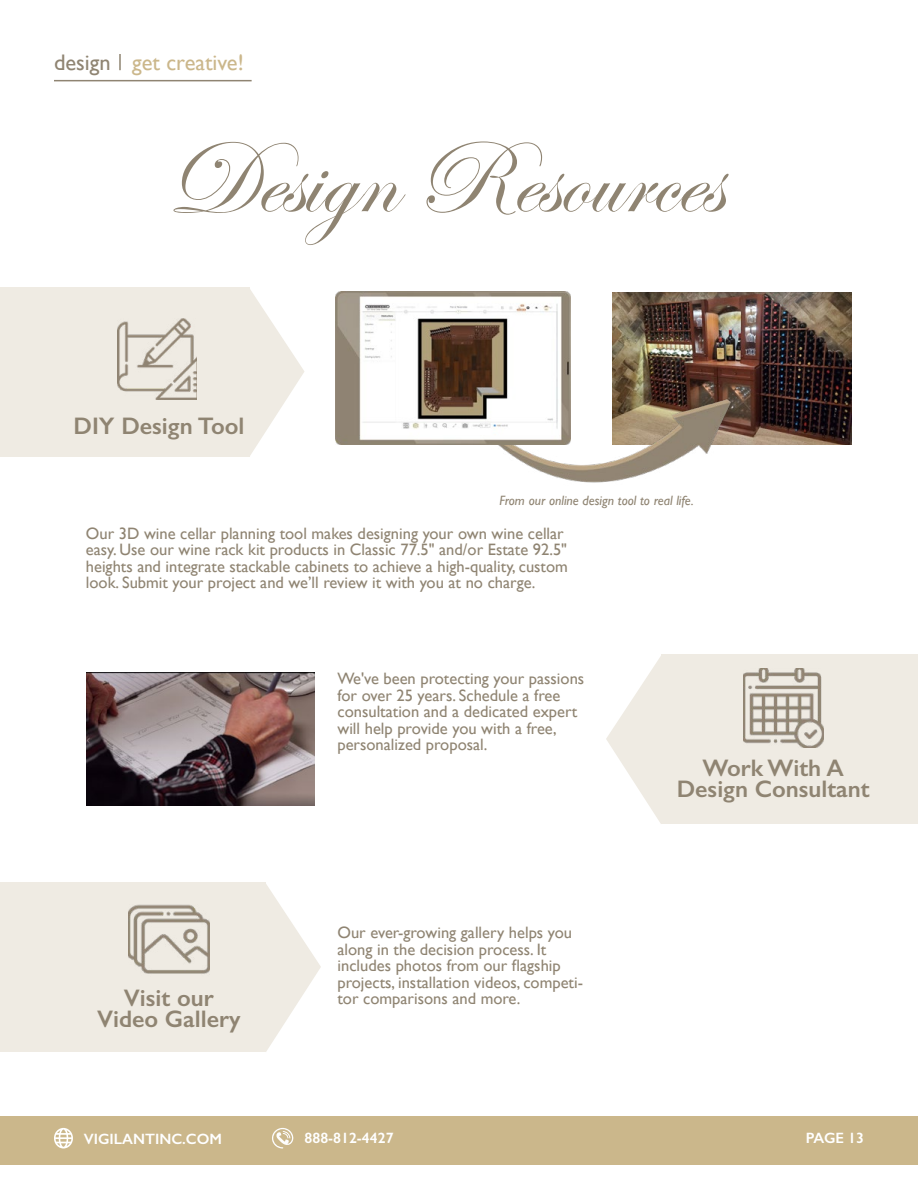
<style>
.page{position:relative;width:918px;height:1188px;background:#fff}
.page>*{position:absolute;margin:0;border:0;box-sizing:border-box;transform-origin:0 0}
.t1{font:105px "Edwardian Script ITC";color:#8f8472}
.t2{font:600 24px/21px "Gill Sans";color:#8f8472;text-align:center}
.t3{font:22.5px "Gill Sans";color:#cbb78b}
.t4{font:16.5px/16.5px "Gill Sans";color:#8f8472}
.t5{font:600 15px "Gill Sans";color:#fff}
.t6{font:italic 13.5px "Gill Sans";color:#8f8472}
.s1{color:#8f8472}
.s2{color:#908473}
</style>
<div class="page">
<svg style="left:249px;top:288px;width:56px;height:169px"></svg>
<div style="left:0;top:287px;width:249px;height:170px;background:#efebe3"></div>
<img style="left:612px;top:293px;width:240px;height:152px">
<hr style="left:54px;top:80px;width:198px;height:1px;background:#8f8472">
<svg style="left:119px;top:54px;width:2px;height:16px"></svg>
<svg style="left:266px;top:884px;width:55px;height:168px"></svg>
<div style="left:0;top:883px;width:266px;height:169px;background:#efebe3"></div>
<img style="left:128px;top:904px;width:81px;height:70px">
<img style="left:117px;top:318px;width:80px;height:81px">
<svg style="left:606px;top:656px;width:55px;height:168px"></svg>
<div style="left:661px;top:655px;width:257px;height:169px;background:#efebe3"></div>
<img style="left:86px;top:673px;width:229px;height:132px">
<img style="left:744px;top:668px;width:79px;height:80px">
<img style="left:498px;top:384px;width:258px;height:99px">
<img style="left:336px;top:291px;width:235px;height:154px">
<div style="left:0;top:1117px;width:918px;height:48px;background:#cbb78b"></div>
<svg style="left:54px;top:1128px;width:19px;height:21px"></svg>
<svg style="left:272px;top:1128px;width:21px;height:21px"></svg>
<h3 class="t3" style="left:54px;top:49px;width:191px"><span class="s1">design</span> get creative!</h3>
<h1 class="t1" style="left:167px;top:121px;width:557px">Design Resources</h1>
<h2 class="t2" style="left:73px;top:415px;width:173px">DIY Design Tool</h2>
<p class="t6" style="left:500px;top:493px;width:196px">From our online design tool to real life.</p>
<p class="t4" style="left:86px;top:525px;width:484px">Our 3D wine cellar planning tool makes designing your own wine cellar easy. Use our wine rack kit products in Classic 77.5" and/or Estate 92.5" heights and integrate stackable cabinets to achieve a high-quality, custom look. Submit your project and we’ll review it with you at no charge.</p>
<h2 class="t2" style="left:97px;top:987px;width:145px">V<span class="s2">isi</span>t o<span class="s2">u</span>r<br>Video Gallery</h2>
<p class="t4" style="left:338px;top:670px;width:248px">We've been protecting your passions for over 25 years. Schedule a free consultation and a dedicated expert will help provide you with a free, personalized proposal.</p>
<p class="t4" style="left:338px;top:924px;width:247px">Our ever-growing gallery helps you along in the decision process. It includes photos from our flagship projects, installation videos, competi&shy;tor comparisons and more.</p>
<h2 class="t2" style="left:677px;top:757px;width:195px">Work With A<br>Design Consultant</h2>
<p class="t5" style="left:84px;top:1130px;width:140px">VIGILANTINC.COM</p>
<p class="t5" style="left:305px;top:1129px;width:91px">888-812-4427</p>
<p class="t5" style="left:806px;top:1129px;width:60px">PAGE 13</p>
</div>
